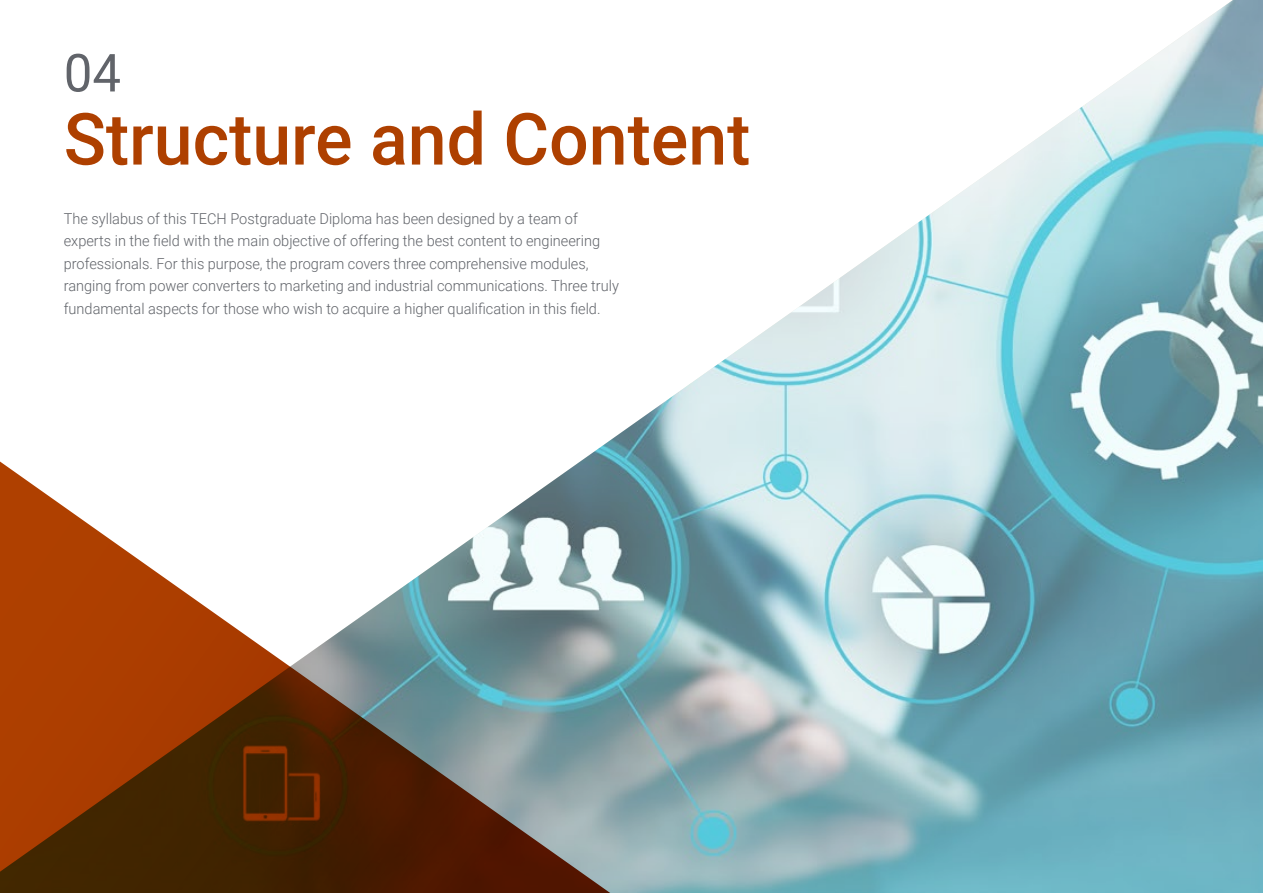
<style>
.page{position:relative;width:1263px;height:893px;background:#fff}
.page>*{position:absolute;margin:0;border:0;box-sizing:border-box;transform-origin:0 0}
.t1{font:500 72px "Roboto";color:#ae4000}
.t2{font:52.5px "Roboto";color:#61646a}
.t3{font:300 15px/22.5px "Roboto";color:#61646a}
</style>
<div class="page">
<img style="left:602px;top:0;width:661px;height:893px">
<svg style="left:0;top:446px;width:640px;height:447px"></svg>
<h2 class="t2" style="left:64px;top:36px;width:59px">04</h2>
<h1 class="t1" style="left:64px;top:89px;width:688px">Structure and Content</h1>
<p class="t3" style="left:64px;top:207px;width:557px">The syllabus of this TECH Postgraduate Diploma has been designed by a team of experts in the field with the main objective of offering the best content to engineering professionals. For this purpose, the program covers three comprehensive modules, ranging from power converters to marketing and industrial communications. Three truly fundamental aspects for those who wish to acquire a higher qualification in this field.</p>
</div>
